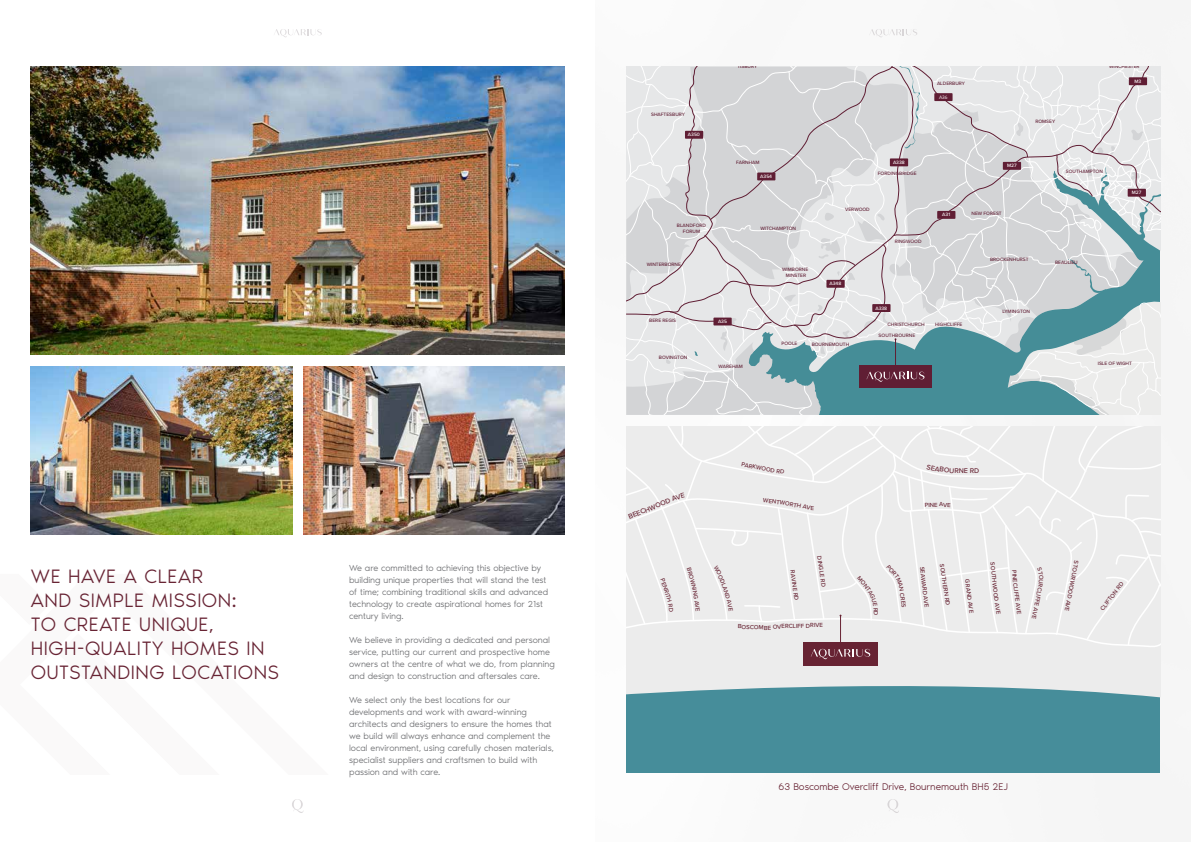
<style>
.page{position:relative;width:1191px;height:842px;background:#fff}
.page>*{position:absolute;margin:0;border:0;box-sizing:border-box;transform-origin:0 0}
.t1{font:300 20px/24px "Noir Pro";letter-spacing:.03em;color:#682434}
.t2{font:300 10px "Noir Pro";letter-spacing:-.01em;color:#682434}
.t3{font:300 9px/12px "Noir Pro";letter-spacing:-.01em;color:#6d6e71}
.t4{font:500 7.1px "Proxima Nova";color:#672333}
.t5{font:500 6.1px "Proxima Nova";color:#672333}
.t6{font:500 5px/5.9px "Proxima Nova";color:#601e34;text-align:center}
.t7{font:500 5px "Proxima Nova";color:#fff}
.t8{font:5px "Brandon Grotesque";color:#fff}
</style>
<div class="page">
<svg style="left:292px;top:799px;width:11px;height:14px"></svg>
<svg style="left:276px;top:29px;width:46px;height:8px"></svg>
<img style="left:31px;top:67px;width:533px;height:288px">
<img style="left:304px;top:367px;width:260px;height:168px">
<img style="left:31px;top:367px;width:261px;height:168px">
<svg style="left:626px;top:67px;width:534px;height:348px;background:#c7cfd2"></svg>
<div style="left:626px;top:427px;width:534px;height:346px;background:#468d9a"></div>
<svg style="left:626px;top:659px;width:534px;height:39px;fill:#ececec"></svg>
<div style="left:803px;top:642px;width:74px;height:24px;background:#672333"></div>
<svg style="left:626px;top:427px;width:534px;height:232px;background:#ecebeb"></svg>
<h1 class="t1" style="left:31px;top:563px;width:249px">WE HAVE A CLEAR<br>AND SIMPLE MISSION:<br>TO CREATE UNIQUE,<br>HIGH-QUALITY HOMES IN<br>OUTSTANDING LOCATIONS</h1>
<p class="t3" style="left:349px;top:561px;width:201px">We are committed to achieving this objective by building unique properties that will stand the test of time; combining traditional skills and advanced technology to create aspirational homes for 21st century living.</p>
<p class="t3" style="left:349px;top:633px;width:207px">We believe in providing a dedicated and personal service, putting our current and prospective home owners at the centre of what we do, from planning and design to construction and aftersales care.</p>
<p class="t3" style="left:349px;top:693px;width:206px">We select only the best locations for our developments and work with award-winning architects and designers to ensure the homes that we build will always enhance and complement the local environment, using carefully chosen materials, specialist suppliers and craftsmen to build with passion and with care.</p>
<p class="t6" style="left:651px;top:112px;width:35px">SHAFTESBURY</p>
<p class="t7" style="left:688px;top:131px;width:14px">A350</p>
<p class="t6" style="left:677px;top:223px;width:31px">BLANDFORD<br>FORUM</p>
<p class="t6" style="left:646px;top:261px;width:36px">WINTERBORNE</p>
<p class="t6" style="left:649px;top:317px;width:28px">BERE REGIS</p>
<p class="t6" style="left:659px;top:354px;width:30px">BOVINGTON</p>
<p class="t6" style="left:737px;top:63px;width:21px">TISBURY</p>
<p class="t6" style="left:937px;top:80px;width:30px">ALDERBURY</p>
<p class="t8" style="left:939px;top:94px;width:10px">A36</p>
<p class="t6" style="left:1035px;top:118px;width:21px">ROMSEY</p>
<p class="t6" style="left:1109px;top:63px;width:32px">WINCHESTER</p>
<p class="t7" style="left:1134px;top:77px;width:8px">M3</p>
<p class="t6" style="left:736px;top:159px;width:25px">FARNHAM</p>
<p class="t7" style="left:760px;top:173px;width:13px">A354</p>
<p class="t7" style="left:893px;top:158px;width:13px">A338</p>
<p class="t6" style="left:877px;top:171px;width:40px">FORDINGBRIDGE</p>
<p class="t7" style="left:1007px;top:162px;width:11px">M27</p>
<p class="t7" style="left:718px;top:318px;width:10px">A35</p>
<p class="t6" style="left:718px;top:363px;width:26px">WAREHAM</p>
<p class="t6" style="left:760px;top:226px;width:37px">WITCHAMPTON</p>
<p class="t6" style="left:782px;top:266px;width:28px">WIMBORNE<br>MINSTER</p>
<p class="t6" style="left:845px;top:206px;width:26px">VERWOOD</p>
<p class="t6" style="left:894px;top:238px;width:28px">RINGWOOD</p>
<p class="t7" style="left:829px;top:280px;width:13px">A348</p>
<p class="t7" style="left:875px;top:304px;width:13px">A338</p>
<p class="t6" style="left:887px;top:321px;width:39px">CHRISTCHURCH</p>
<p class="t6" style="left:878px;top:332px;width:38px">SOUTHBOURNE</p>
<p class="t6" style="left:781px;top:340px;width:17px">POOLE</p>
<p class="t6" style="left:811px;top:341px;width:39px">BOURNEMOUTH</p>
<p class="t7" style="left:942px;top:211px;width:9px">A31</p>
<p class="t6" style="left:971px;top:210px;width:32px">NEW FOREST</p>
<p class="t6" style="left:990px;top:257px;width:40px">BROCKENHURST</p>
<p class="t6" style="left:935px;top:321px;width:29px">HIGHCLIFFE</p>
<p class="t6" style="left:1002px;top:308px;width:29px">LYMINGTON</p>
<p class="t6" style="left:1066px;top:169px;width:38px">SOUTHAMPTON</p>
<p class="t6" style="left:1055px;top:259px;width:24px">BEAULIEU</p>
<p class="t7" style="left:1131px;top:189px;width:11px">M27</p>
<p class="t6" style="left:1097px;top:360px;width:36px">ISLE OF WIGHT</p>
<p class="t4" style="left:631px;top:510px;width:26px;rotate:-22deg">EECHW</p>
<p class="t5" style="left:753px;top:462px;width:24px;rotate:10deg">KWOOD</p>
<p class="t5" style="left:797px;top:569px;width:32px;rotate:82deg">RAVINE RD</p>
<p class="t5" style="left:823px;top:555px;width:32px;rotate:81deg">DINGLE RD</p>
<p class="t5" style="left:784px;top:622px;width:31px;rotate:-2deg">RCLIFF DR</p>
<p class="t4" style="left:954px;top:465px;width:6px">R</p>
<p class="t4" style="left:959px;top:465px;width:22px;rotate:1deg">NE RD</p>
<p class="t5" style="left:906px;top:592px;width:17px;rotate:82deg">CRES</p>
<p class="t5" style="left:926px;top:566px;width:43px;rotate:83deg">SEAWARD AVE</p>
<p class="t5" style="left:946px;top:563px;width:43px;rotate:81deg">SOUTHERN RD</p>
<p class="t5" style="left:997px;top:562px;width:32px;rotate:84deg">SOUTHWO</p>
<p class="t5" style="left:1018px;top:569px;width:19px;rotate:84deg">PINEC</p>
<p class="t5" style="left:1020px;top:586px;width:16px;rotate:83deg">LIFFE</p>
<p class="t5" style="left:971px;top:579px;width:35px;rotate:82deg">GRAND AVE</p>
<p class="t5" style="left:1044px;top:588px;width:34px;rotate:101deg">CL FI FE AVE</p>
<p class="t5" style="left:1079px;top:568px;width:46px;rotate:101deg">OURWOOD AVE</p>
<p class="t5" style="left:1098px;top:607px;width:36px;rotate:-52deg">CLIFTON RD</p>
<p class="t2" style="left:778px;top:779px;width:231px">63 Boscombe Overcliff Drive, Bournemouth BH5 2EJ</p>
</div>
